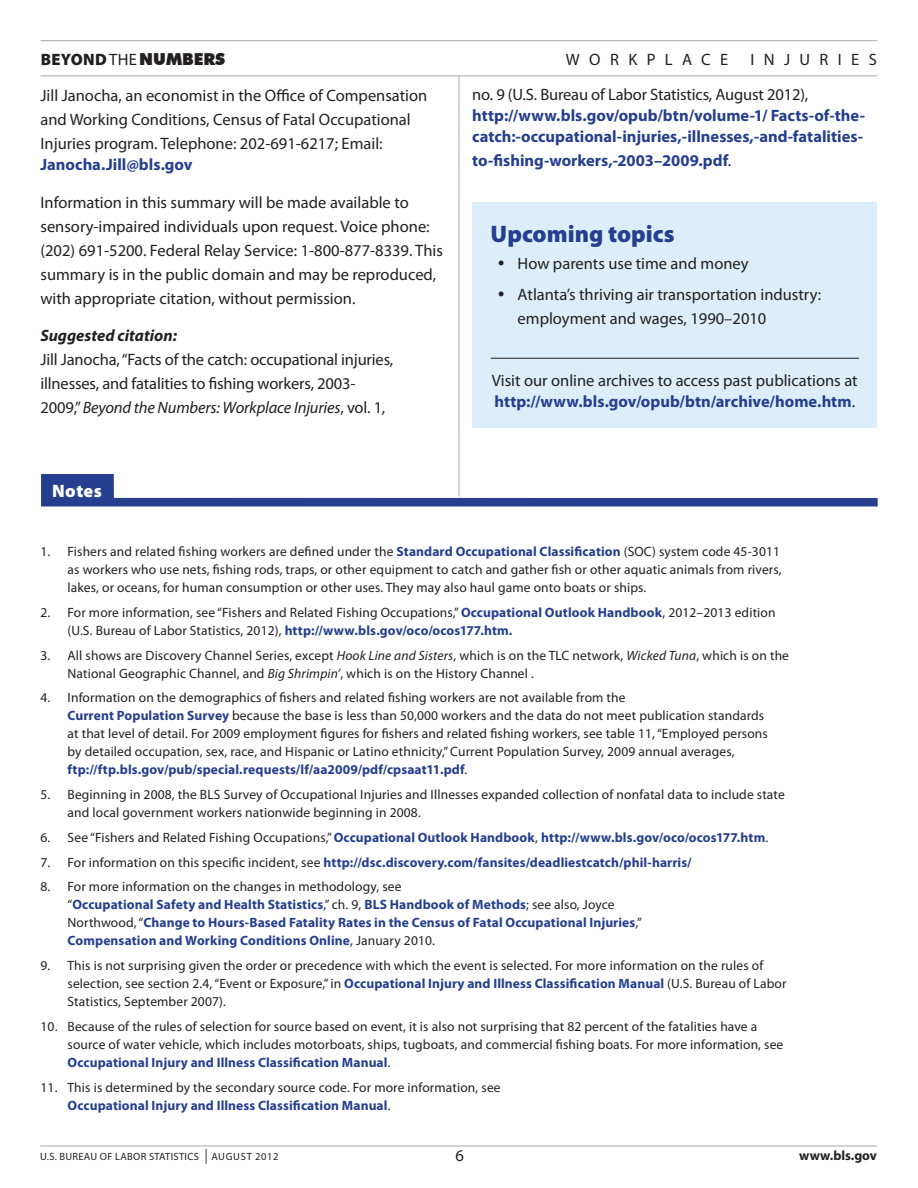
<style>
.page{position:relative;width:918px;height:1188px;background:#fff}
.page>*{position:absolute;margin:0;border:0;box-sizing:border-box;transform-origin:0 0}
.Heading_2{font:900 24px "Myriad Pro";color:#253f8e}
.t1{font:900 18px "Myriad Pro";letter-spacing:.025em;color:#fff}
.BTN_Graphic_Paragrap{font:16.5px/24px "Myriad Pro";color:#231f20}
.BTN_Graphic_Paragrap-2{font:700 16.5px/21px "Myriad Pro";color:#253f8e}
.Pain_Text{font:16.5px "Myriad Pro";color:#231f20}
.t2{font:italic 700 16.5px "Myriad Pro";color:#231f20}
.BTN_Graphic_Paragrap-3{font:16.5px "Myriad Pro";letter-spacing:.57em;color:#231f20}
.t3{font:900 16.5px "Futura BT";color:#231f20}
.t4{font:13.5px/18px "Myriad Pro";letter-spacing:.01em;color:#231f20}
.t5{font:700 13.5px/18px "Myriad Pro";letter-spacing:.01em;color:#253f8e}
.t6{font:700 13.5px "Myriad Pro";color:#231f20}
.t7{font:10.5px "Myriad Pro";letter-spacing:.03em;color:#231f20}
.s1{font-family:"Myriad Pro"}
.s2{font-family:"Myriad Pro";font-weight:400}
.s3{font-style:italic}
.s4{font-weight:400;color:#231f20}
.s5{font-weight:700;color:#253f8e}
.s6{font-size:15px}
</style>
<div class="page">
<hr style="left:40px;top:1146px;width:837px;height:1px;background:#a8a9ad">
<hr style="left:41px;top:40px;width:836px;height:1px;background:#a8a9ad">
<hr style="left:41px;top:76px;width:836px;height:1px;background:#a8a9ad">
<hr style="left:459px;top:76px;width:1px;height:421px;background:#a8a9ad">
<div style="left:473px;top:202px;width:404px;height:226px;background:#dbeef9"></div>
<hr style="left:491px;top:358px;width:368px;height:1px;background:#231f20">
<svg style="left:41px;top:474px;width:837px;height:32px"></svg>
<p class="t3" style="left:41px;top:49px;width:186px"><span class="s1">BEYOND</span> <span class="s2">THE</span>NUMBERS</p>
<p class="BTN_Graphic_Paragrap-3" style="left:566px;top:49px;width:164px">WORKPLACE</p>
<p class="BTN_Graphic_Paragrap-3" style="left:750px;top:49px;width:128px">INJURIES</p>
<p class="BTN_Graphic_Paragrap" style="left:40px;top:83px;width:388px">Jill Janocha, an economist in the Office of Compensation and Working Conditions, Census of Fatal Occupational<br>Injuries program. Telephone: 202-691-6217; Email:</p>
<p class="BTN_Graphic_Paragrap-2" style="left:40px;top:154px;width:154px">Janocha.Jill@bls.gov</p>
<p class="BTN_Graphic_Paragrap" style="left:40px;top:190px;width:404px">Information in this summary will be made available to sensory-impaired individuals upon request. Voice phone: (202) 691-5200. Federal Relay Service: 1-800-877-8339. This summary is in the public domain and may be reproduced, with appropriate citation, without permission.</p>
<p class="t2" style="left:40px;top:325px;width:138px">Suggested citation:</p>
<p class="BTN_Graphic_Paragrap" style="left:40px;top:347px;width:354px">Jill Janocha, “Facts of the catch: occupational injuries, illnesses, and fatalities to fishing workers, 2003-<br>2009,” <span class="s3">Beyond the Numbers: Workplace Injuries</span>, vol. 1,</p>
<p class="BTN_Graphic_Paragrap-2" style="left:472px;top:83px;width:394px"><span class="s4">no. 9 (U.S. Bureau of Labor Statistics, August 2012), </span>http://www.bls.gov/opub/btn/volume-1/ Facts-of-the&shy;catch:-occupational-injuries,-illnesses,-and-fatalities-</p>
<p class="BTN_Graphic_Paragrap-2" style="left:472px;top:149px;width:261px">to-fishing-workers,-2003–2009.pdf<span class="s4">.</span></p>
<p class="Heading_2" style="left:491px;top:220px;width:185px">Upcoming topics</p>
<p class="BTN_Graphic_Paragrap" style="left:518px;top:252px;width:232px">How parents use time and money</p>
<p class="BTN_Graphic_Paragrap" style="left:518px;top:282px;width:305px">Atlanta’s thriving air transportation industry: employment and wages, 1990–2010</p>
<p class="Pain_Text" style="left:492px;top:370px;width:367px">Visit our online archives to access past publications at</p>
<p class="BTN_Graphic_Paragrap-2" style="left:494px;top:390px;width:362px">http://www.bls.gov/opub/btn/archive/home.htm<span class="s4">.</span></p>
<p class="t1" style="left:52px;top:481px;width:51px">Notes</p>
<p class="t4" style="left:68px;top:542px;width:716px;text-align:justify;text-indent:-27px">1. Fishers and related fishing workers are defined under the <span class="s5">Standard Occupational Classification</span> (SOC) system code 45-3011 as workers who use nets, fishing rods, traps, or other equipment to catch and gather fish or other aquatic animals from rivers, lakes, or oceans, for human consumption or other uses. They may also haul game onto boats or ships.</p>
<p class="t4" style="left:68px;top:603px;width:710px;text-indent:-27px">2. For more information, see “Fishers and Related Fishing Occupations,” <span class="s5">Occupational Outlook Handbook</span>, 2012–2013 edition (U.S. Bureau of Labor Statistics, 2012), <span class="s5">http://www.bls.gov/oco/ocos177.htm.</span></p>
<p class="t4" style="left:68px;top:646px;width:723px;text-indent:-27px">3. All shows are Discovery Channel Series, except <span class="s3">Hook Line and Sisters</span>, which is on the TLC network, <span class="s3">Wicked Tuna</span>, which is on the<br>National Geographic Channel, and <span class="s3">Big Shrimpin’</span>, which is on the History Channel .</p>
<p class="t4" style="left:68px;top:689px;width:702px;text-indent:-27px">4. Information on the demographics of fishers and related fishing workers are not available from the<br><span class="s5">Current Population Survey</span> because the base is less than 50,000 workers and the data do not meet publication standards at that level of detail. For 2009 employment figures for fishers and related fishing workers, see table 11, “Employed persons by detailed occupation, sex, race, and Hispanic or Latino ethnicity,” Current Population Survey, 2009 annual averages, <span class="s5">ftp://ftp.bls.gov/pub/special.requests/lf/aa2009/pdf/cpsaat11.pdf</span>.</p>
<p class="t4" style="left:68px;top:785px;width:719px;text-indent:-27px">5. Beginning in 2008, the BLS Survey of Occupational Injuries and Illnesses expanded collection of nonfatal data to include state and local government workers nationwide beginning in 2008.</p>
<p class="t5" style="left:41px;top:828px;width:729px"><span class="s4">6. See “Fishers and Related Fishing Occupations,”</span> Occupational Outlook Handbook<span class="s4">,</span> http://www.bls.gov/oco/ocos177.htm<span class="s4">.</span></p>
<p class="t5" style="left:41px;top:853px;width:653px"><span class="s4">7. For information on this specific incident, see</span> http://dsc.discovery.com/fansites/deadliestcatch/phil-harris/</p>
<p class="t5" style="left:68px;top:877px;width:576px;text-indent:-27px"><span class="s4">8. For more information on the changes in methodology, see<br>“</span>Occupational Safety and Health Statistics<span class="s4">,” ch. 9,</span> BLS Handbook of Methods<span class="s4">; see also, Joyce Northwood, “</span>Change to Hours-Based Fatality Rates in the Census of Fatal Occupational Injuries<span class="s4">,” </span>Compensation and Working Conditions Online<span class="s4">, January 2010.</span></p>
<p class="t4" style="left:68px;top:956px;width:720px;text-indent:-27px">9. This is not surprising given the order or precedence with which the event is selected. For more information on the rules of selection, see section 2.4, “Event or Exposure,” in <span class="s5">Occupational Injury and Illness Classification Manual</span> (U.S. Bureau of Labor<br>Statistics, September 2007).</p>
<p class="t4" style="left:68px;top:1017px;width:717px;text-indent:-27px">10. Because of the rules of selection for source based on event, it is also not surprising that 82 percent of the fatalities have a source of water vehicle, which includes motorboats, ships, tugboats, and commercial fishing boats. For more information, see<br><span class="s5">Occupational Injury and Illness Classification Manual</span>.</p>
<p class="t4" style="left:68px;top:1078px;width:435px;text-indent:-27px">11. This is determined by the secondary source code. For more information, see<br><span class="s5">Occupational Injury and Illness Classification Manual</span>.</p>
<p class="t7" style="left:40px;top:1150px;width:240px">U.S. BUREAU OF LABOR STATISTICS <span class="s6">|</span> AUGUST 2012</p>
<p class="BTN_Graphic_Paragrap" style="left:455px;top:1144px;width:10px">6</p>
<p class="t6" style="left:799px;top:1147px;width:79px">www.bls.gov</p>
</div>
